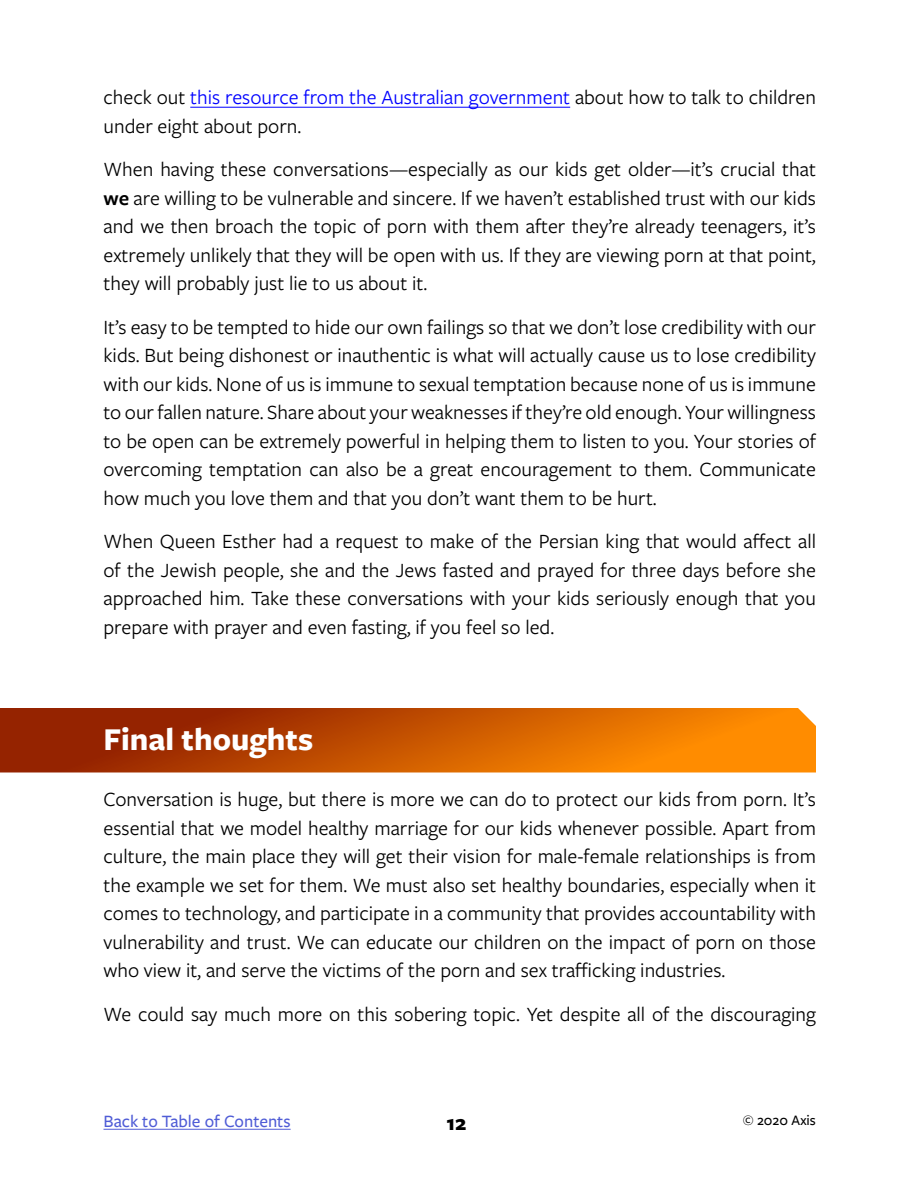
<style>
.page{position:relative;width:918px;height:1188px;background:#fff}
.page>*{position:absolute;margin:0;border:0;box-sizing:border-box;transform-origin:0 0}
.t1{font:700 33px "Freight Sans Pro";color:#fff}
.t2{font:700 22.5px "Freight Sans Pro";color:#000}
.t3{font:21px/28.5px "Freight Sans Pro";color:#000;text-align:justify}
.t4{font:500 18px "Freight Sans Pro";color:#4f5cd6}
.t5{font:500 15px "Freight Sans Pro";color:#000}
.s1{color:#00f}
.s2{font-weight:600}
</style>
<div class="page">
<hr style="left:190px;top:107px;width:380px;height:1px;background:#00f">
<hr style="left:104px;top:1129px;width:187px;height:1px;background:#4f5cd6">
<svg style="left:0;top:708px;width:816px;height:64px;background:#c75500"></svg>
<p class="t3" style="left:104px;top:82px;width:714px">check out <span class="s1">this resource from the Australian government</span> about how to talk to children under eight about porn.</p>
<p class="t3" style="left:104px;top:154px;width:714px">When having these conversations—especially as our kids get older—it’s crucial that <span class="s2">we</span> are willing to be vulnerable and sincere. If we haven’t established trust with our kids and we then broach the topic of porn with them after they’re already teenagers, it’s extremely unlikely that they will be open with us. If they are viewing porn at that point, they will probably just lie to us about it.</p>
<p class="t3" style="left:104px;top:312px;width:714px">It’s easy to be tempted to hide our own failings so that we don’t lose credibility with our kids. But being dishonest or inauthentic is what will actually cause us to lose credibility with our kids. None of us is immune to sexual temptation because none of us is immune to our fallen nature. Share about your weaknesses if they’re old enough. Your willingness to be open can be extremely powerful in helping them to listen to you. Your stories of overcoming temptation can also be a great encouragement to them. Communicate how much you love them and that you don’t want them to be hurt.</p>
<p class="t3" style="left:104px;top:526px;width:714px">When Queen Esther had a request to make of the Persian king that would affect all of the Jewish people, she and the Jews fasted and prayed for three days before she approached him. Take these conversations with your kids seriously enough that you prepare with prayer and even fasting, if you feel so led.</p>
<h1 class="t1" style="left:104px;top:716px;width:211px">Final thoughts</h1>
<p class="t3" style="left:104px;top:784px;width:714px">Conversation is huge, but there is more we can do to protect our kids from porn. It’s essential that we model healthy marriage for our kids whenever possible. Apart from culture, the main place they will get their vision for male-female relationships is from the example we set for them. We must also set healthy boundaries, especially when it comes to technology, and participate in a community that provides accountability with vulnerability and trust. We can educate our children on the impact of porn on those who view it, and serve the victims of the porn and sex trafficking industries.</p>
<p class="t3" style="left:104px;top:999px;width:714px">We could say much more on this sobering topic. Yet despite all of the discouraging</p>
<p class="t4" style="left:104px;top:1109px;width:189px">Back to Table of Contents</p>
<p class="t2" style="left:447px;top:1107px;width:21px">12</p>
<p class="t5" style="left:743px;top:1110px;width:75px">© 2020 Axis</p>
</div>
